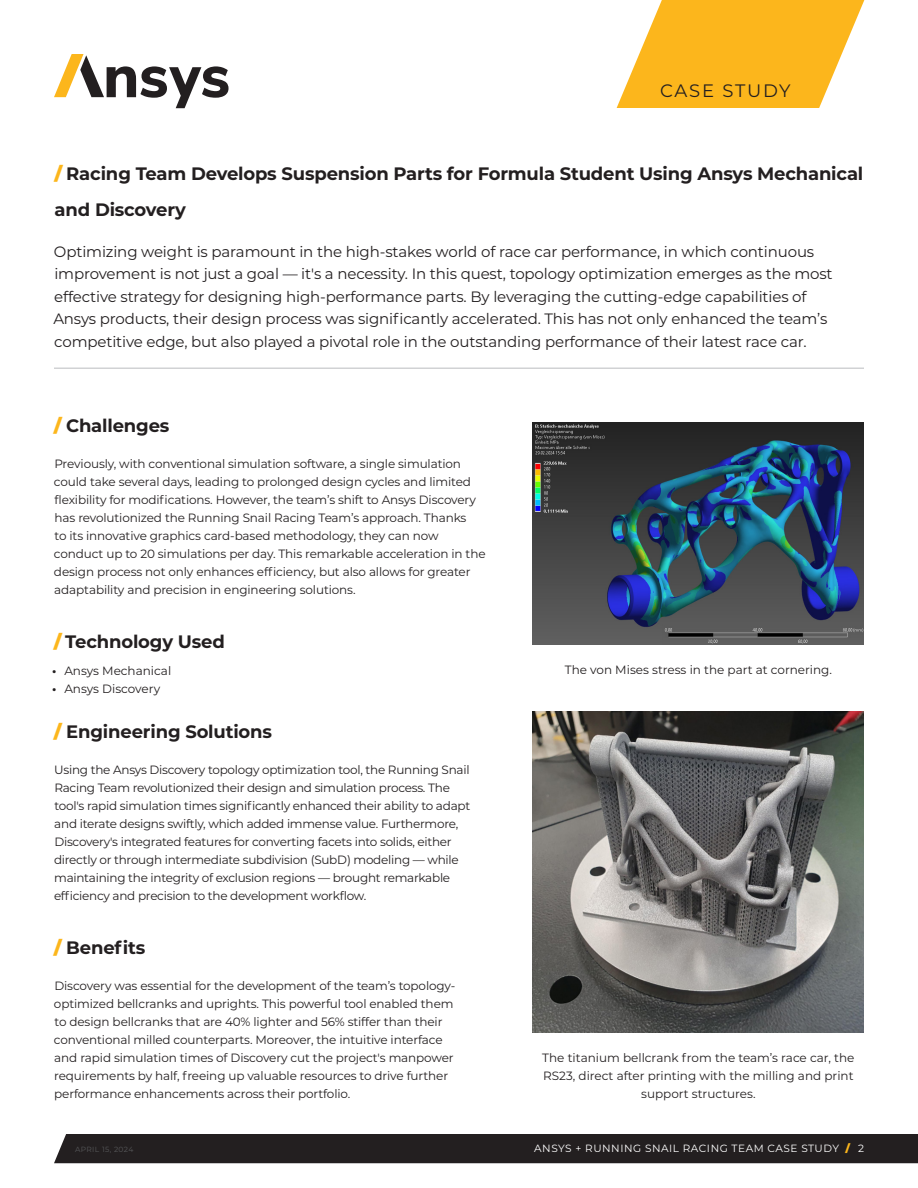
<style>
.page{position:relative;width:918px;height:1188px;background:#fff}
.page>*{position:absolute;margin:0;border:0;box-sizing:border-box;transform-origin:0 0}
.t1{font:700 18px/36px "Montserrat";letter-spacing:-.01em;color:#231f20}
.t2{font:18px "Montserrat";letter-spacing:.09em;color:#231f20}
.t3{font:15px/22.5px "Montserrat";letter-spacing:-.01em;color:#231f20}
.t4{font:12px/18px "Montserrat";letter-spacing:-.01em;color:#231f20}
.t5{font:10.5px "Montserrat";letter-spacing:.05em;color:#fff}
.t6{font:7.5px "Montserrat";letter-spacing:.05em;color:#57585a}
.s1{font-weight:900;color:#fcb61c}
.s2{font-weight:700}
</style>
<div class="page">
<div style="left:54px;top:1134px;width:864px;height:29px;background:#231f20"></div>
<svg style="left:54px;top:54px;width:175px;height:54px"></svg>
<svg style="left:617px;top:0;width:248px;height:108px"></svg>
<hr style="left:54px;top:368px;width:810px;height:1px;background:#d1d2d4">
<img style="left:533px;top:423px;width:331px;height:221px">
<img style="left:533px;top:712px;width:331px;height:320px">
<h1 class="t2" style="left:660px;top:78px;width:132px">CASE STUDY</h1>
<h1 class="t1" style="left:54px;top:155px;width:810px"><span class="s1">/</span> Racing Team Develops Suspension Parts for Formula Student Using Ansys Mechanical and Discovery</h1>
<p class="t3" style="left:53px;top:239px;width:781px">Optimizing weight is paramount in the high-stakes world of race car performance, in which continuous improvement is not just a goal — it's a necessity. I n this quest, topology optimization emerges as the most effective strategy for designing high-performance parts. By leveraging the cutting-edge capabilities of Ansys products, their design process was significantly accelerated. This has not only enhanced the team’s competitive edge, but also played a pivotal role in the outstanding performance of their latest race car.</p>
<h1 class="t1" style="left:54px;top:407px;width:117px"><span class="s1">/</span> Challenges</h1>
<p class="t4" style="left:54px;top:454px;width:433px">Previously, with conventional simulation software, a single simulation could take several days, leading to prolonged design cycles and limited flexibility for modifications. However, the team’s shift to Ansys Discovery has revolutionized the Running Snail Racing Team’s approach. Thanks<br>to its innovative graphics card-based methodology, they can now conduct up to 20 simulations per day. This remarkable acceleration in the design process not only enhances efficiency, but also allows for greater adaptability and precision in engineering solutions.</p>
<h1 class="t1" style="left:54px;top:623px;width:172px"><span class="s1">/</span> Technology Used</h1>
<p class="t4" style="left:52px;top:661px;width:121px"><span class="s2">•</span> Ansys Mechanical</p>
<p class="t4" style="left:52px;top:679px;width:110px"><span class="s2">•</span> Ansys Discovery</p>
<h1 class="t1" style="left:54px;top:713px;width:220px"><span class="s1">/</span> Engineering Solutions</h1>
<p class="t4" style="left:54px;top:760px;width:418px">Using the Ansys Discovery topology optimization tool, the Running Snail Racing Team revolutionized their design and simulation process. The tool's rapid simulation times significantly enhanced their ability to adapt and iterate designs swiftly, which added immense value. Furthermore, Discovery's integrated features for converting facets into solids, either directly or through intermediate subdivision (SubD) modeling — while maintaining the integrity of exclusion regions — brought remarkable efficiency and precision to the development workflow.</p>
<h1 class="t1" style="left:54px;top:929px;width:93px"><span class="s1">/</span> Benefits</h1>
<p class="t4" style="left:54px;top:976px;width:403px">Discovery was essential for the development of the team’s topology&shy;optimized bellcranks and uprights. This powerful tool enabled them to design bellcranks that are 40% lighter and 56% stiffer than their conventional milled counterparts. Moreover, the intuitive interface and rapid simulation times of Discovery cut the project's manpower requirements by half, freeing up valuable resources to drive further performance enhancements across their portfolio.</p>
<p class="t4" style="left:565px;top:660px;width:269px">The von Mises stress in the part at cornering.</p>
<p class="t4" style="left:542px;top:1048px;width:314px;text-align:center">The titanium bellcrank from the team’s race car, the<br>RS23, direct after printing with the milling and print support structures.</p>
<p class="t6" style="left:75px;top:1144px;width:60px">Apr il 15, 2024</p>
<p class="t5" style="left:534px;top:1141px;width:331px">ANSYS + RUNNI NG SNAIL RACI NG TEAM CASE STUDY <span class="s1">/</span> 2</p>
</div>
